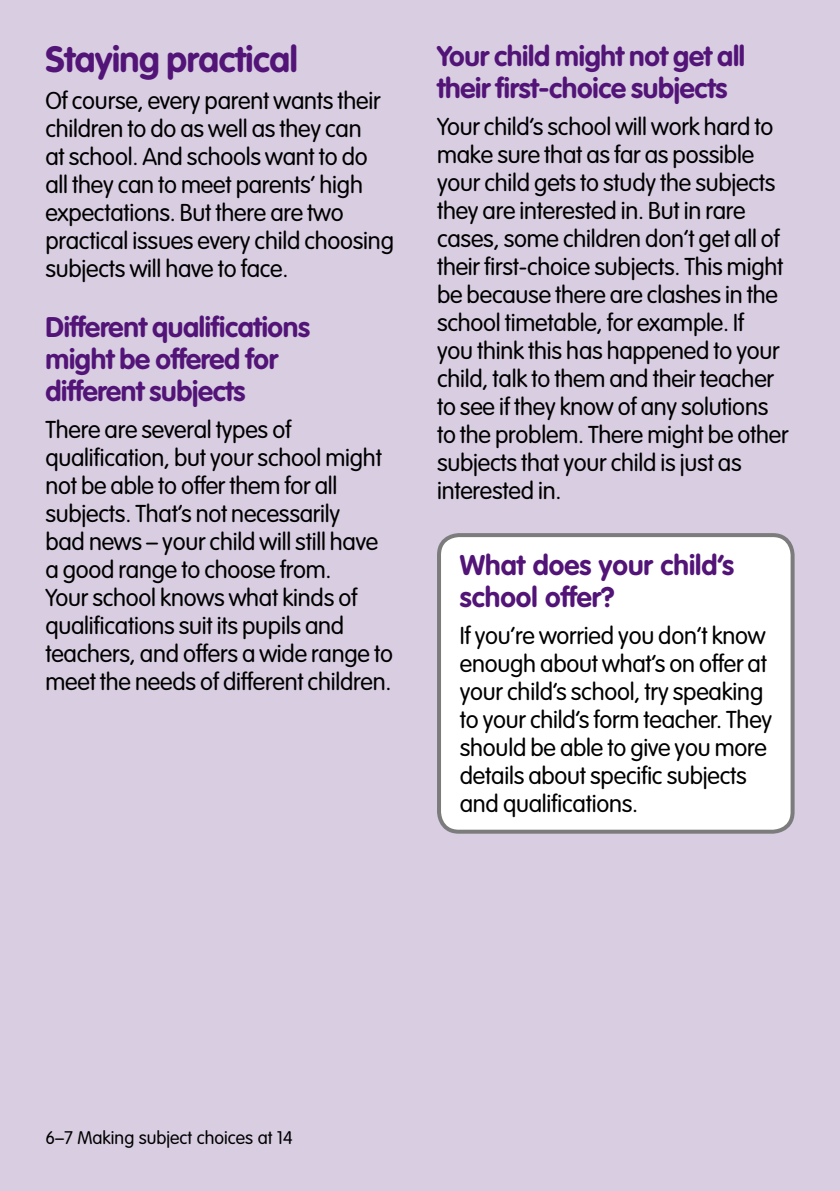
<style>
.page{position:relative;width:840px;height:1191px;background:#fff}
.page>*{position:absolute;margin:0;border:0;box-sizing:border-box;transform-origin:0 0}
.VAG_Main_Heading{font:700 36px "VAG Rounded";letter-spacing:-.01em;color:#531478}
.VAG_Subhead_purple{font:700 28px/32px "VAG Rounded";letter-spacing:-.01em;color:#531478}
.VAG_body_Copy{font:300 24px/28px "VAG Rounded";letter-spacing:-.01em;color:#000}
.t1{font:300 18px "VAG Rounded";color:#000}
</style>
<div class="page">
<div style="left:0;top:0;width:839px;height:1191px;background:#d8cde1"></div>
<div style="left:437px;top:533px;width:358px;height:298px;background:#fff"></div>
<p class="VAG_Main_Heading" style="left:45px;top:39px;width:254px">Staying practical</p>
<p class="VAG_body_Copy" style="left:45px;top:87px;width:350px">Of course, every parent wants their children to do as well as they can<br>at school. And schools want to do all they can to meet parents’ high expectations. But there are two practical issues every child choosing subjects will have to face.</p>
<p class="VAG_Subhead_purple" style="left:45px;top:312px;width:266px">Different qualifications might be offered for different subjects</p>
<p class="VAG_body_Copy" style="left:45px;top:416px;width:349px">There are several types of qualification, but your school might not be able to offer them for all subjects. That’s not necessarily<br>bad news – your child will still have a good range to choose from.<br>Your school knows what kinds of qualifications suit its pupils and teachers, and offers a wide range to meet the needs of different children.</p>
<p class="VAG_Subhead_purple" style="left:437px;top:42px;width:309px">Your child might not get all their first-choice subjects</p>
<p class="VAG_body_Copy" style="left:437px;top:113px;width:353px">Your child’s school will work hard to make sure that as far as possible your child gets to study the subjects they are interested in. But in rare cases, some children don’t get all of their first-choice subjects. This might be because there are clashes in the school timetable, for example. If<br>you think this has happened to your child, talk to them and their teacher to see if they know of any solutions to the problem. There might be other subjects that your child is just as interested in.</p>
<p class="VAG_Subhead_purple" style="left:459px;top:550px;width:276px">What does your child’s school offer?</p>
<p class="VAG_body_Copy" style="left:459px;top:622px;width:314px">If you’re worried you don’t know enough about what’s on offer at your child’s school, try speaking to your child’s form teacher. They should be able to give you more details about specific subjects and qualifications.</p>
<p class="t1" style="left:45px;top:1127px;width:249px">6–7 Making subject choices at 14</p>
</div>
